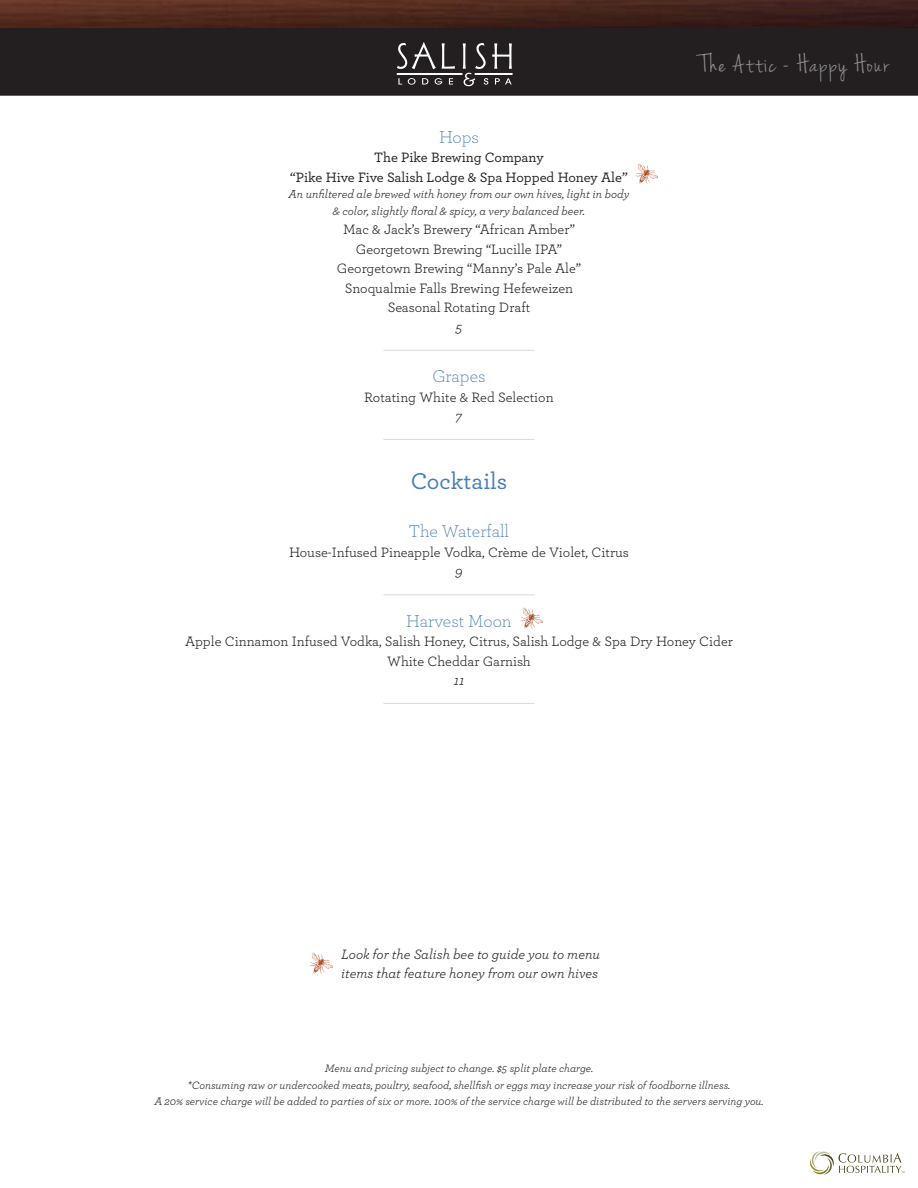
<style>
.page{position:relative;width:918px;height:1188px;background:#fff}
.page>*{position:absolute;margin:0;border:0;box-sizing:border-box;transform-origin:0 0}
.t1{font:27px "Jenna Sue";letter-spacing:.06em;color:#8f9092}
.h2_no_space{font:500 24px "Archer";color:#497db3}
.h2_no_space_centered{font:300 18px "Archer";color:#497db3}
.p_no_space_centered{font:14.25px "Archer";color:#231f20}
.p_no_space_centered-2{font:italic 14.25px "Archer";color:#231f20}
.p_no_space_centered-3{font:500 14.25px "Archer";letter-spacing:-.01em;color:#231f20}
.p_space_after_center{font:italic 14.25px "Archer";color:#231f20}
.p_no_space_centered-4{font:italic 12px "Archer";color:#231f20}
.p_no_space_centered-5{font:italic 11.25px "Archer";color:#231f20}
</style>
<div class="page">
<div style="left:1px;top:2px;width:916px;height:93px;background:#231f20"></div>
<div style="left:0;top:1px;width:918px;height:95px;border:2px solid #231f20"></div>
<img style="left:0;top:0;width:918px;height:27px">
<svg style="left:442px;top:43px;width:13px;height:26px"></svg>
<svg style="left:397px;top:42px;width:39px;height:27px"></svg>
<svg style="left:398px;top:78px;width:4px;height:7px"></svg>
<svg style="left:408px;top:78px;width:8px;height:7px"></svg>
<svg style="left:422px;top:78px;width:6px;height:7px"></svg>
<svg style="left:435px;top:78px;width:7px;height:7px"></svg>
<svg style="left:449px;top:78px;width:4px;height:7px"></svg>
<svg style="left:463px;top:43px;width:49px;height:43px"></svg>
<div style="left:397px;top:73px;width:65px;height:2px;border:1px solid #fff"></div>
<div style="left:475px;top:73px;width:37px;height:2px;border:1px solid #fff"></div>
<hr style="left:383px;top:350px;width:152px;height:1px;background:#dddbda">
<hr style="left:383px;top:439px;width:152px;height:1px;background:#dddbda">
<hr style="left:383px;top:594px;width:152px;height:1px;background:#dddbda">
<hr style="left:383px;top:703px;width:152px;height:1px;background:#dddbda">
<svg style="left:810px;top:1151px;width:95px;height:24px"></svg>
<img style="left:635px;top:163px;width:23px;height:21px">
<img style="left:309px;top:952px;width:24px;height:21px">
<img style="left:520px;top:607px;width:23px;height:21px">
<p class="h2_no_space_centered" style="left:439px;top:125px;width:41px">Hops</p>
<p class="p_no_space_centered-3" style="left:374px;top:147px;width:171px">The Pike Brewing Company</p>
<p class="p_no_space_centered-3" style="left:290px;top:167px;width:339px">“Pike Hive Five Salish Lodge &amp; Spa Hopped Honey Ale”</p>
<p class="p_no_space_centered-4" style="left:289px;top:186px;width:342px">An unfiltered ale brewed with honey from our own hives, light in body</p>
<p class="p_no_space_centered-4" style="left:333px;top:202px;width:254px">&amp; color, slightly floral &amp; spicy, a very balanced beer.</p>
<p class="p_no_space_centered" style="left:343px;top:220px;width:233px">Mac &amp; Jack’s Brewery “African Amber”</p>
<p class="p_no_space_centered" style="left:356px;top:239px;width:208px">Georgetown Brewing “Lucille IPA”</p>
<p class="p_no_space_centered" style="left:337px;top:259px;width:246px">Georgetown Brewing “Manny’s Pale Ale”</p>
<p class="p_no_space_centered" style="left:345px;top:278px;width:230px">Snoqualmie Falls Brewing Hefeweizen</p>
<p class="p_no_space_centered" style="left:388px;top:298px;width:144px">Seasonal Rotating Draft</p>
<p class="p_space_after_center" style="left:456px;top:317px;width:8px">5</p>
<p class="h2_no_space_centered" style="left:432px;top:364px;width:55px">Grapes</p>
<p class="p_no_space_centered" style="left:364px;top:387px;width:191px">Rotating White &amp; Red Selection</p>
<p class="p_space_after_center" style="left:456px;top:406px;width:8px">7</p>
<h1 class="t1" style="left:702px;top:52px;width:189px">The Attic - Happy Hour</h1>
<p class="h2_no_space" style="left:411px;top:464px;width:98px">Cocktails</p>
<p class="h2_no_space_centered" style="left:409px;top:520px;width:102px">The Waterfall</p>
<p class="p_no_space_centered" style="left:289px;top:542px;width:341px">House-Infused Pineapple Vodka, Crème de Violet, Citrus</p>
<p class="p_space_after_center" style="left:455px;top:562px;width:9px">9</p>
<p class="h2_no_space_centered" style="left:406px;top:609px;width:107px">Harvest Moon</p>
<p class="p_no_space_centered" style="left:185px;top:631px;width:549px">Apple Cinnamon Infused Vodka, Salish Honey, Citrus, Salish Lodge &amp; Spa Dry Honey Cider</p>
<p class="p_no_space_centered" style="left:387px;top:651px;width:145px">White Cheddar Garnish</p>
<p class="p_space_after_center" style="left:454px;top:670px;width:12px">11</p>
<p class="p_no_space_centered-2" style="left:341px;top:944px;width:261px">Look for the Salish bee to guide you to menu</p>
<p class="p_no_space_centered-2" style="left:341px;top:963px;width:259px">items that feature honey from our own hives</p>
<p class="p_no_space_centered-5" style="left:325px;top:1060px;width:270px">Menu and pricing subject to change. $5 split plate charge.</p>
<p class="p_no_space_centered-5" style="left:188px;top:1077px;width:544px">*Consuming raw or undercooked meats, poultry, seafood, shellfish or eggs may increase your risk of foodborne illness.</p>
<p class="p_no_space_centered-5" style="left:154px;top:1093px;width:611px">A 20% service charge will be added to parties of six or more. 100% of the service charge will be distributed to the servers serving you.</p>
</div>
